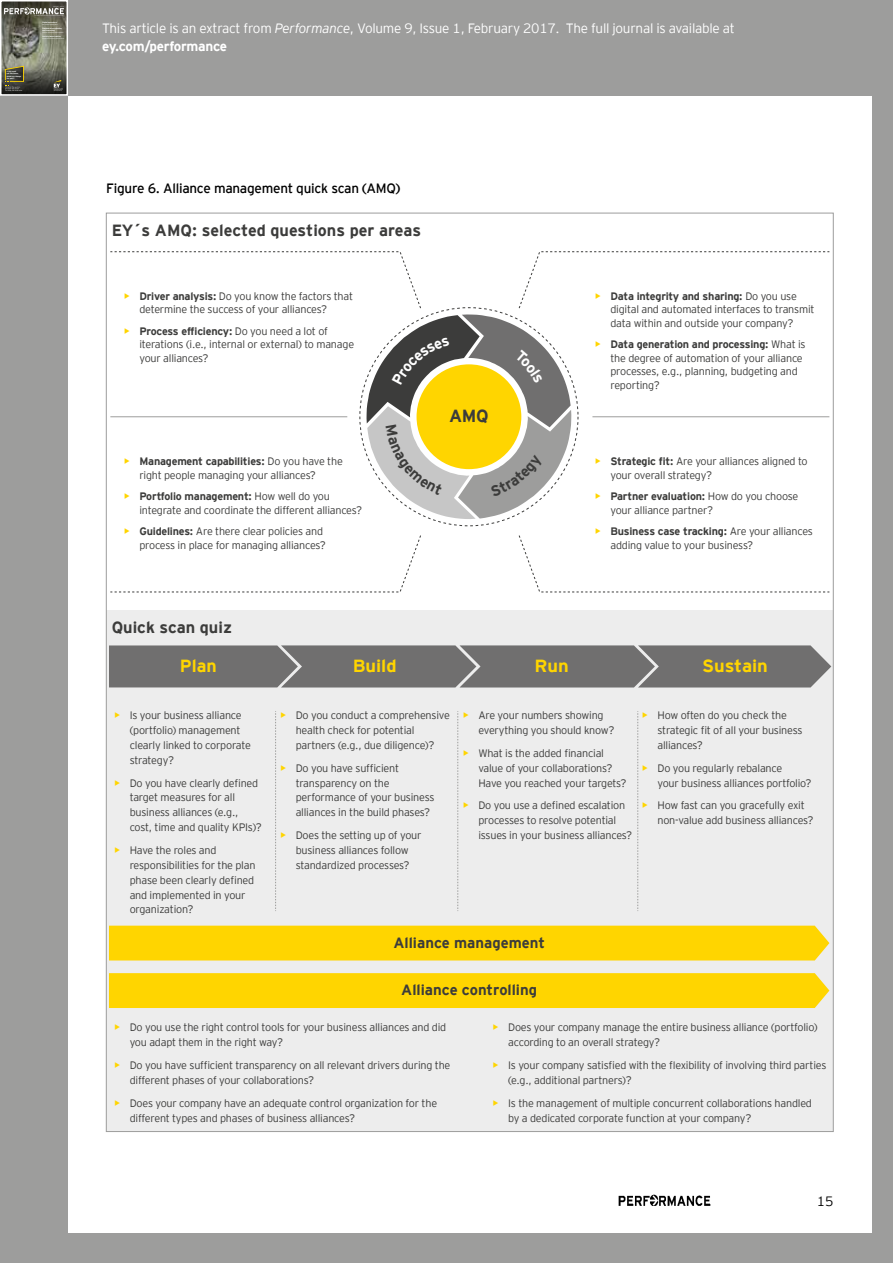
<style>
.page{position:relative;width:893px;height:1263px;background:#9d9d9c}
.page>*{position:absolute;margin:0;border:0;box-sizing:border-box;transform-origin:0 0}
.t1{font:700 17.55px "EY Interstate";color:#ffd500;scale:1.04 1}
.t2{font:700 17.55px "EY Interstate";color:#ffd500}
.t3{font:700 17.55px "EY Interstate";color:#3c3c3b}
.t4{font:700 16.2px "EY Interstate";color:#3c3c3b}
.t5{font:700 14.85px "EY Interstate";color:#3c3c3b}
.t6{font:300 13.5px/18px "EY Interstate";letter-spacing:-.02em;color:#fff}
.t7{font:13.5px "EY Interstate";letter-spacing:-.02em;color:#000}
.t8{font:300 13.5px "EY Interstate";color:#000}
.t9{font:300 10.8px/14.9px "EY Interstate";letter-spacing:-.02em;color:#3c3c3b}
.t10{font:700 1.8px/2.1px "EY Interstate";letter-spacing:-.02em;color:#fff}
.s1{font-style:italic}
.s2{font-weight:700}
.s3{font-weight:700;color:#ffd500}
</style>
<div class="page">
<svg style="left:0;top:0;width:68px;height:96px"></svg>
<div style="left:68px;top:96px;width:804px;height:1136px;background:#fff"></div>
<img style="left:618px;top:1195px;width:93px;height:10px">
<div style="left:106px;top:610px;width:727px;height:521px;background:#ededed"></div>
<svg style="left:110px;top:535px;width:311px;height:57px"></svg>
<svg style="left:518px;top:535px;width:312px;height:57px"></svg>
<div style="left:109px;top:973px;width:720px;height:35px;background:#ffd500"></div>
<div style="left:109px;top:926px;width:720px;height:34px;background:#ffd500"></div>
<div style="left:109px;top:645px;width:722px;height:42px;background:#706f6f"></div>
<svg style="left:275px;top:711px;width:1px;height:200px"></svg>
<svg style="left:457px;top:711px;width:1px;height:200px"></svg>
<svg style="left:637px;top:711px;width:1px;height:200px"></svg>
<svg style="left:110px;top:251px;width:720px;height:268px"></svg>
<p class="t10" style="left:7px;top:71px;width:16px">If you could<br>see the future, would you change the past?</p>
<p class="t10" style="left:42px;top:21px;width:16px">Digital agriculture</p>
<p class="t10" style="left:42px;top:27px;width:21px">Demand-driven planning and forecasting</p>
<p class="t10" style="left:42px;top:35px;width:20px">Activity-based costing</p>
<p class="t6" style="left:102px;top:19px;width:634px">This article is an extract from <span class="s1">Performance</span>, Volume 9, Issue 1, February 2017. The full journal is available at <span class="s2">ey.com/performance</span></p>
<p class="t7" style="left:106px;top:179px;width:295px">Figure 6. Alliance management quick scan (AMQ)</p>
<h2 class="t4" style="left:112px;top:219px;width:311px">EY´s AMQ: selected questions per areas</h2>
<p class="t9" style="left:139px;top:288px;width:215px;line-height:13.5px;text-indent:-15px"><span class="s3">•</span> <span class="s2">Driver analysis:</span> Do you know the factors that determine the success of your alliances?</p>
<p class="t9" style="left:139px;top:324px;width:216px;line-height:13.5px;text-indent:-15px"><span class="s3">•</span> <span class="s2">Process efficiency:</span> Do you need a lot of iterations (i.e., internal or external) to manage your alliances?</p>
<p class="t9" style="left:139px;top:454px;width:205px;line-height:13.5px;text-indent:-15px"><span class="s3">•</span> <span class="s2">Management capabilities:</span> Do you have the right people managing your alliances?</p>
<p class="t9" style="left:139px;top:489px;width:224px;line-height:13.5px;text-indent:-15px"><span class="s3">•</span> <span class="s2">Portfolio management:</span> How well do you integrate and coordinate the different alliances?</p>
<p class="t9" style="left:124px;top:524px;width:203px;line-height:13.5px;text-align:right"><span class="s3">•</span> <span class="s2">Guidelines:</span> Are there clear policies and process in place for managing alliances?</p>
<h2 class="t4" style="left:112px;top:615px;width:122px">Quick scan quiz</h2>
<h1 class="t3" style="left:449px;top:404px;width:41px">AMQ</h1>
<p class="t9" style="left:610px;top:288px;width:206px;line-height:13.5px;text-indent:-15px"><span class="s3">•</span> <span class="s2">Data integrity and sharing:</span> Do you use digital and automated interfaces to transmit data within and outside your company?</p>
<p class="t9" style="left:610px;top:337px;width:197px;line-height:13.5px;text-indent:-15px"><span class="s3">•</span> <span class="s2">Data generation and processing:</span> What is the degree of automation of your alliance processes, e.g., planning, budgeting and reporting?</p>
<p class="t9" style="left:610px;top:454px;width:199px;line-height:13.5px;text-indent:-15px"><span class="s3">•</span> <span class="s2">Strategic fit:</span> Are your alliances aligned to your overall strategy?</p>
<p class="t9" style="left:610px;top:489px;width:189px;line-height:13.5px;text-indent:-15px"><span class="s3">•</span> <span class="s2">Partner evaluation:</span> How do you choose your alliance partner?</p>
<p class="t9" style="left:610px;top:524px;width:204px;line-height:13.5px;text-indent:-15px"><span class="s3">•</span> <span class="s2">Business case tracking:</span> Are your alliances adding value to your business?</p>
<h1 class="t2" style="left:180px;top:653px;width:38px">Plan</h1>
<p class="t9" style="left:130px;top:707px;width:123px;text-indent:-15px"><span class="s3">•</span> Is your business alliance (portfolio) management clearly linked to corporate strategy?</p>
<p class="t9" style="left:130px;top:775px;width:134px;text-indent:-15px"><span class="s3">•</span> Do you have clearly defined target measures for all business alliances (e.g., cost, time and quality KPIs)?</p>
<p class="t9" style="left:130px;top:842px;width:127px;text-indent:-15px"><span class="s3">•</span> Have the roles and responsibilities for the plan phase been clearly defined and implemented in your organization?</p>
<h1 class="t1" style="left:353px;top:653px;width:44px">Build</h1>
<h1 class="t1" style="left:535px;top:653px;width:34px">Run</h1>
<h1 class="t1" style="left:702px;top:653px;width:65px">Sustain</h1>
<p class="t9" style="left:296px;top:707px;width:156px;text-indent:-15px"><span class="s3">•</span> Do you conduct a comprehensive health check for potential partners (e.g., due diligence)?</p>
<p class="t9" style="left:296px;top:760px;width:140px;text-indent:-15px"><span class="s3">•</span> Do you have sufficient transparency on the performance of your business alliances in the build phases?</p>
<p class="t9" style="left:280px;top:827px;width:143px;text-align:center"><span class="s3">•</span> Does the setting up of your business alliances follow standardized processes?</p>
<p class="t9" style="left:478px;top:707px;width:138px;text-indent:-15px"><span class="s3">•</span> Are your numbers showing everything you should know?</p>
<p class="t9" style="left:478px;top:745px;width:150px;text-indent:-15px"><span class="s3">•</span> What is the added financial value of your collaborations?<br>Have you reached your targets?</p>
<p class="t9" style="left:478px;top:797px;width:155px;text-indent:-15px"><span class="s3">•</span> Do you use a defined escalation processes to resolve potential issues in your business alliances?</p>
<p class="t9" style="left:657px;top:707px;width:147px;text-indent:-15px"><span class="s3">•</span> How often do you check the strategic fit of all your business alliances?</p>
<p class="t9" style="left:657px;top:760px;width:156px;text-indent:-15px"><span class="s3">•</span> Do you regularly rebalance<br>your business alliances portfolio?</p>
<p class="t9" style="left:657px;top:797px;width:158px;text-indent:-15px"><span class="s3">•</span> How fast can you gracefully exit non-value add business alliances?</p>
<h3 class="t5" style="left:393px;top:932px;width:153px">Alliance management</h3>
<h3 class="t5" style="left:401px;top:979px;width:137px">Alliance controlling</h3>
<p class="t9" style="left:130px;top:1019px;width:318px;text-indent:-15px"><span class="s3">•</span> Do you use the right control tools for your business alliances and did you adapt them in the right way?</p>
<p class="t9" style="left:130px;top:1057px;width:322px;text-indent:-15px"><span class="s3">•</span> Do you have sufficient transparency on all relevant drivers during the different phases of your collaborations?</p>
<p class="t9" style="left:130px;top:1095px;width:309px;text-indent:-15px"><span class="s3">•</span> Does your company have an adequate control organization for the different types and phases of business alliances?</p>
<p class="t9" style="left:508px;top:1019px;width:311px;text-indent:-15px"><span class="s3">•</span> Does your company manage the entire business alliance (portfolio) according to an overall strategy?</p>
<p class="t9" style="left:508px;top:1057px;width:320px;text-indent:-15px"><span class="s3">•</span> Is your company satisfied with the flexibility of involving third parties (e.g., additional partners)?</p>
<p class="t9" style="left:508px;top:1095px;width:305px;text-indent:-15px"><span class="s3">•</span> Is the management of multiple concurrent collaborations handled by a dedicated corporate function at your company?</p>
<p class="t8" style="left:817px;top:1191px;width:18px">15</p>
</div>
